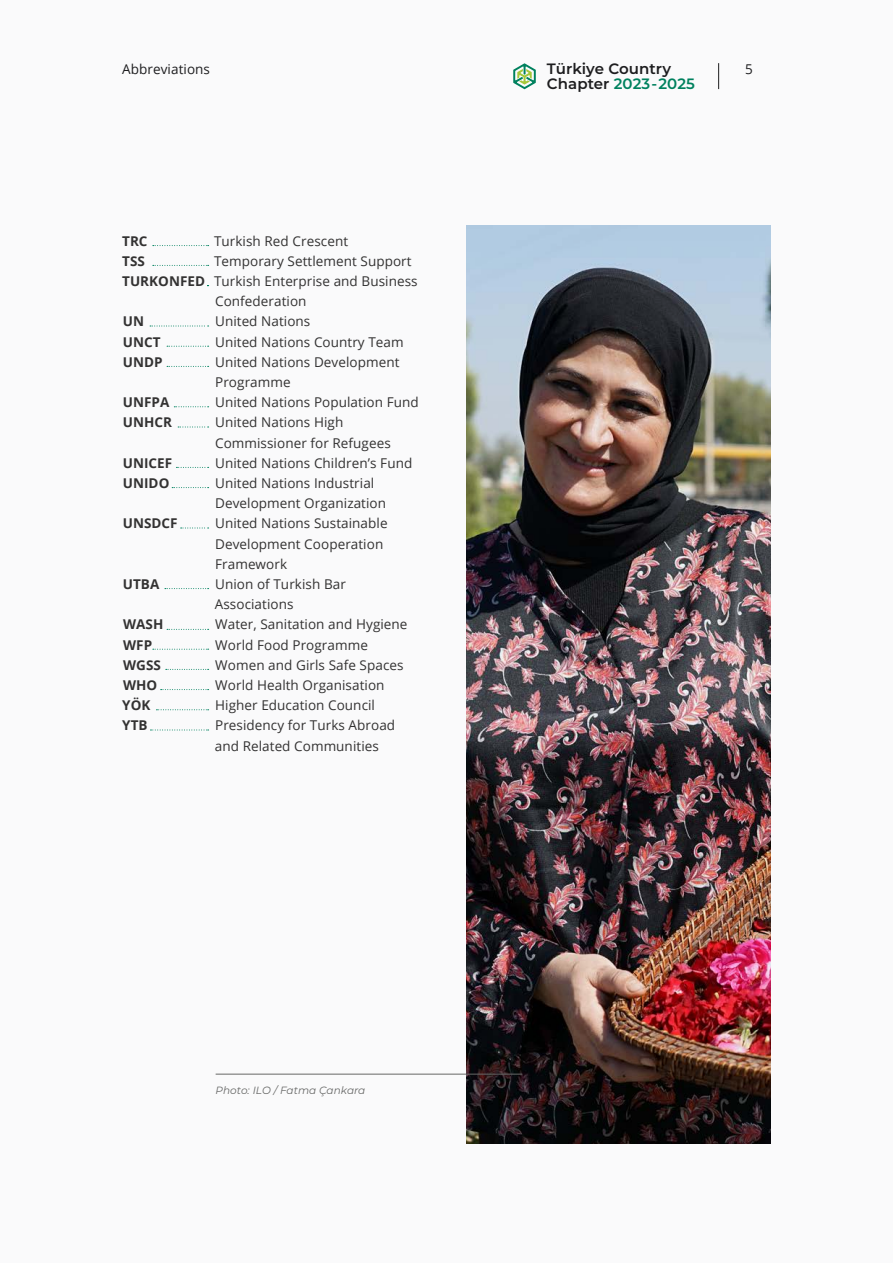
<style>
.page{position:relative;width:893px;height:1263px;background:#f5f5f7}
.page>*{position:absolute;margin:0;border:0;box-sizing:border-box;transform-origin:0 0}
.t1{font:600 15px "Montserrat";letter-spacing:.005em;color:#00815e}
.t2{font:600 15px "Montserrat";letter-spacing:.005em;color:#1d1d1f}
.t3{font:13.5px/20.2px "Open Sans";letter-spacing:.005em;color:#333232}
.t4{font:700 13.5px/20.2px "Open Sans";letter-spacing:.005em;color:#333232}
.t5{font:13.5px "Open Sans";letter-spacing:.005em;color:#1d1d1f}
.t6{font:italic 10.5px "Montserrat";letter-spacing:.005em;color:#666766}
.s1{color:#1d1d1f}
</style>
<div class="page">
<svg style="left:153px;top:245px;width:56px;height:1px"></svg>
<svg style="left:153px;top:265px;width:56px;height:1px"></svg>
<svg style="left:150px;top:326px;width:59px;height:1px"></svg>
<svg style="left:167px;top:346px;width:42px;height:1px"></svg>
<svg style="left:167px;top:366px;width:42px;height:1px"></svg>
<svg style="left:174px;top:406px;width:35px;height:1px"></svg>
<svg style="left:178px;top:427px;width:31px;height:1px"></svg>
<svg style="left:172px;top:487px;width:37px;height:1px"></svg>
<svg style="left:181px;top:528px;width:28px;height:1px"></svg>
<svg style="left:165px;top:588px;width:44px;height:1px"></svg>
<svg style="left:153px;top:649px;width:56px;height:1px"></svg>
<svg style="left:166px;top:669px;width:43px;height:1px"></svg>
<svg style="left:161px;top:689px;width:48px;height:1px"></svg>
<svg style="left:156px;top:709px;width:53px;height:1px"></svg>
<svg style="left:150px;top:730px;width:59px;height:1px"></svg>
<svg style="left:167px;top:629px;width:42px;height:1px"></svg>
<svg style="left:176px;top:467px;width:33px;height:1px"></svg>
<img style="left:467px;top:225px;width:304px;height:919px">
<hr style="left:216px;top:1074px;width:306px;height:1px;background:#666766">
<svg style="left:513px;top:63px;width:23px;height:26px"></svg>
<svg style="left:718px;top:63px;width:1px;height:26px"></svg>
<p class="t5" style="left:122px;top:60px;width:89px">Abbreviations</p>
<p class="t2" style="left:547px;top:58px;width:126px">Türkiye Country</p>
<p class="t5" style="left:745px;top:59px;width:9px">5</p>
<p class="t1" style="left:547px;top:73px;width:150px"><span class="s1">Chapter</span> 2023 - 2025</p>
<p class="t4" style="left:122px;top:230px;width:85px">TRC<br>TSS<br>TURKONFED</p>
<p class="t4" style="left:123px;top:311px;width:41px">UN<br>UNCT<br>UNDP</p>
<p class="t4" style="left:123px;top:392px;width:51px">UNFPA<br>UNHCR</p>
<p class="t4" style="left:123px;top:452px;width:51px">UNICEF<br>UNIDO</p>
<p class="t4" style="left:123px;top:513px;width:56px">UNSDCF</p>
<p class="t4" style="left:123px;top:574px;width:38px">UTBA</p>
<p class="t4" style="left:122px;top:614px;width:43px">WASH<br>WFP<br>WGSS<br>WHO<br>YÖK<br>YTB</p>
<p class="t3" style="left:214px;top:230px;width:206px">Turkish Red Crescent<br>Temporary Settlement Support<br>Turkish Enterprise and Business<br>Confederation<br>United Nations<br>United Nations Country Team<br>United Nations Development<br>Programme<br>United Nations Population Fund<br>United Nations High<br>Commissioner for Refugees<br>United Nations Children’s Fund<br>United Nations Industrial<br>Development Organization<br>United Nations Sustainable<br>Development Cooperation<br>Framework<br>Union of Turkish Bar<br>Associations<br>Water, Sanitation and Hygiene<br>World Food Programme<br>Women and Girls Safe Spaces<br>World Health Organisation<br>Higher Education Council<br>Presidency for Turks Abroad and Related Communities</p>
<p class="t6" style="left:215px;top:1083px;width:151px">Photo: ILO / Fatma Çankara</p>
</div>
